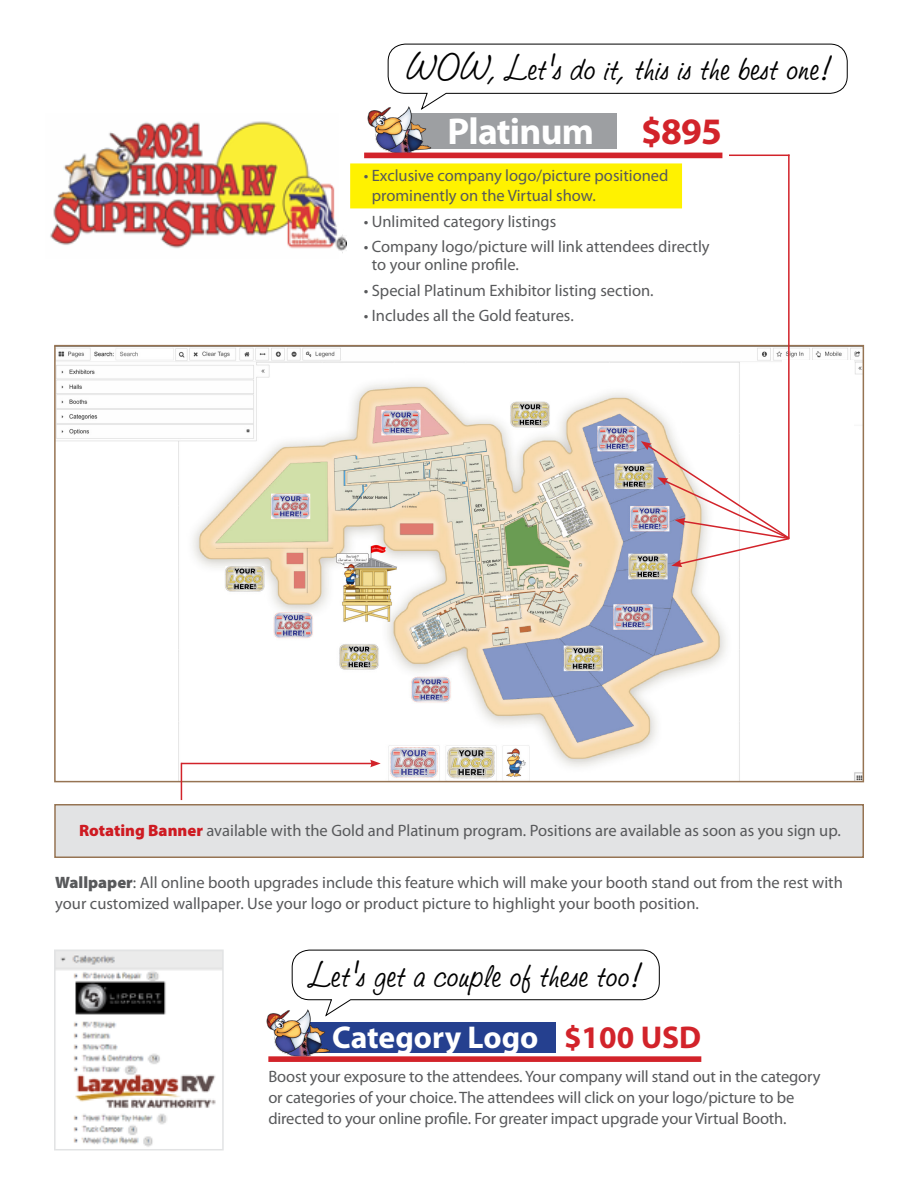
<style>
.page{position:relative;width:918px;height:1188px;background:#fff}
.page>*{position:absolute;margin:0;border:0;box-sizing:border-box;transform-origin:0 0}
.t1{font:40.5px "AT Studio Script";color:#000}
.t2{font:700 37.5px "Myriad Pro";letter-spacing:-.02em;color:#fff}
.t3{font:700 37.5px "Myriad Pro";color:#d2232a}
.t4{font:700 31.65px "Myriad Pro";color:#fff}
.t5{font:16.5px/21px "Myriad Pro";color:#58595b}
.s1{font-weight:900;color:#ce1b22}
.s2{font-weight:900}
.s3{color:#d2232a}
</style>
<div class="page">
<img style="left:57px;top:348px;width:804px;height:431px">
<div style="left:54px;top:345px;width:810px;height:437px;border:2px solid #967453"></div>
<div style="left:782px;top:360px;width:71px;height:70px;background:#fff"></div>
<div style="left:54px;top:804px;width:810px;height:54px;background:#e2e3e4;border:2px solid #967453"></div>
<div style="left:350px;top:163px;width:332px;height:45px;background:#fff200"></div>
<div style="left:407px;top:114px;width:209px;height:35px;background:#9d9fa2"></div>
<img style="left:367px;top:108px;width:65px;height:45px">
<div style="left:364px;top:153px;width:358px;height:5px;background:#d2232a"></div>
<svg style="left:387px;top:43px;width:461px;height:68px"></svg>
<img style="left:50px;top:121px;width:296px;height:132px">
<hr style="left:788px;top:155px;width:2px;height:384px;background:#d2232a">
<svg style="left:641px;top:441px;width:150px;height:126px"></svg>
<hr style="left:729px;top:155px;width:61px;height:1px;background:#d2232a">
<hr style="left:181px;top:763px;width:192px;height:1px;background:#d2232a">
<svg style="left:370px;top:760px;width:11px;height:7px"></svg>
<hr style="left:181px;top:763px;width:1px;height:37px;background:#d2232a">
<div style="left:307px;top:1022px;width:248px;height:30px;background:#25408f"></div>
<img style="left:266px;top:1010px;width:64px;height:46px">
<div style="left:268px;top:1056px;width:433px;height:6px;background:#d2232a"></div>
<svg style="left:291px;top:949px;width:369px;height:68px"></svg>
<img style="left:57px;top:953px;width:164px;height:194px">
<div style="left:54px;top:950px;width:170px;height:200px;border:2px solid #e2e3e4"></div>
<h1 class="t1" style="left:407px;top:46px;width:428px">WOW, Let’s do it, this is the best one!</h1>
<h2 class="t2" style="left:448px;top:111px;width:148px">Platinum</h2>
<h2 class="t3" style="left:641px;top:111px;width:82px">$895</h2>
<p class="t5" style="left:372px;top:166px;width:298px;line-height:19.5px;text-indent:-8px">• Exclusive company logo/picture positioned prominently on the Virtual show.</p>
<p class="t5" style="left:364px;top:211px;width:194px">• Unlimited category listings</p>
<p class="t5" style="left:372px;top:238px;width:339px;line-height:18px;text-indent:-8px">• Company logo/picture will link attendees directly to your online profile.</p>
<p class="t5" style="left:364px;top:280px;width:292px">• Special Platinum Exhibitor listing section.</p>
<p class="t5" style="left:364px;top:305px;width:212px">• Includes all the Gold features.</p>
<p class="t5" style="left:79px;top:820px;width:763px"><span class="s1">Rotating Banner</span> available with the Gold and Platinum program. Positions are available as soon as you sign up.</p>
<p class="t5" style="left:55px;top:873px;width:789px"><span class="s2">Wallpaper</span>: All online booth upgrades include this feature which will make your booth stand out from the rest with your customized wallpaper. Use your logo or product picture to highlight your booth position.</p>
<h1 class="t1" style="left:311px;top:952px;width:335px">Let’s get a couple of these too!</h1>
<h3 class="t4" style="left:332px;top:1020px;width:371px">Category Logo <span class="s3">$100 USD</span></h3>
<p class="t5" style="left:268px;top:1067px;width:554px">Boost your exposure to the attendees. Your company will stand out in the category or categories of your choice. The attendees will click on your logo/picture to be directed to your online profile. For greater impact upgrade your Virtual Booth.</p>
</div>
